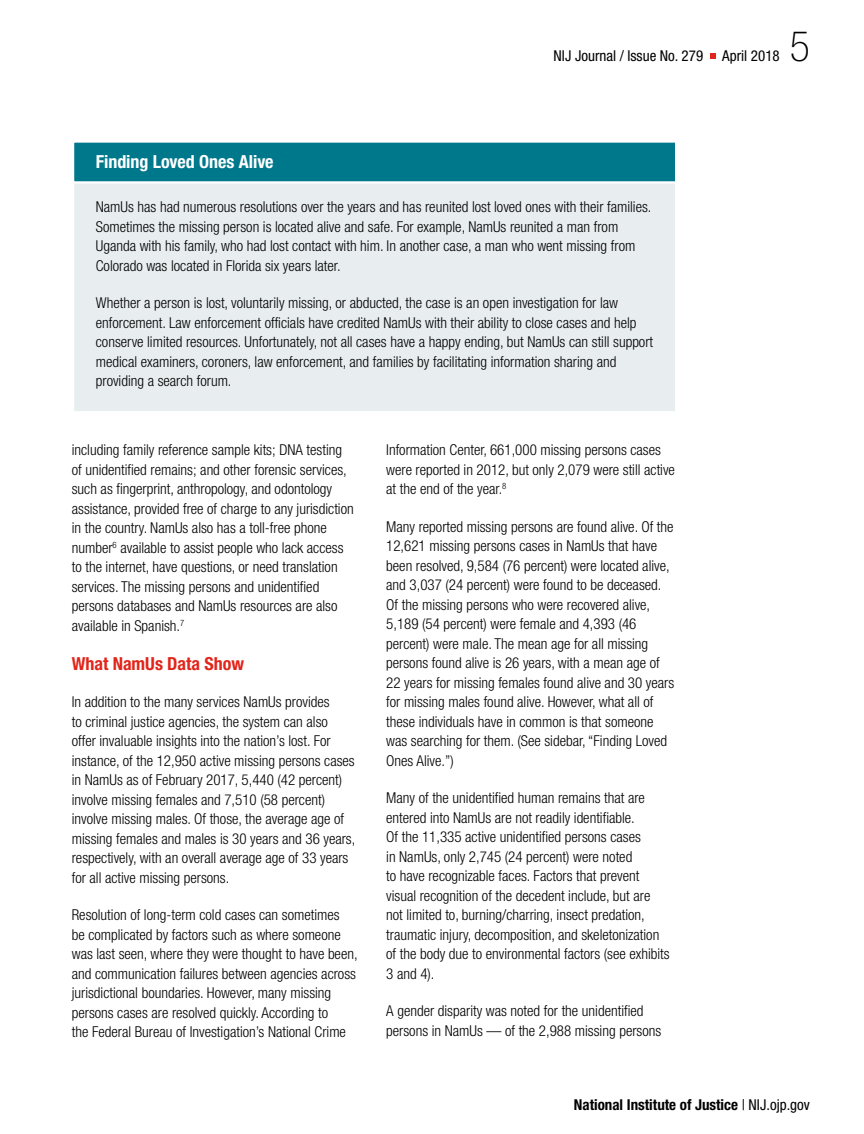
<style>
.page{position:relative;width:864px;height:1134px;background:#fff}
.page>*{position:absolute;margin:0;border:0;box-sizing:border-box;transform-origin:0 0}
.t1{font:100 condensed 42px "Helvetica Neue LT Std";color:#000}
.t2{font:700 condensed 18px "Helvetica Neue LT Std";letter-spacing:-.005em;color:#fff}
.t3{font:700 condensed 18px "Helvetica Neue LT Std";color:#e1251b}
.t4{font:300 condensed 15px/19.5px "Helvetica Neue LT Std";color:#000}
.t5{font:700 condensed 15px "Helvetica Neue LT Std";color:#000}
.t6{font:condensed 15px "Helvetica Neue LT Std";color:#000}
.s1{font-weight:400}
</style>
<div class="page">
<svg style="left:710px;top:53px;width:6px;height:5px"></svg>
<div style="left:73px;top:142px;width:603px;height:270px;background:#e8edf0"></div>
<div style="left:73px;top:142px;width:603px;height:40px;background:#00788c"></div>
<div style="left:72px;top:140px;width:605px;height:44px;border:2px solid #fff"></div>
<p class="t6" style="left:554px;top:48px;width:151px">NIJ Journal / Issue No. 279</p>
<p class="t6" style="left:722px;top:48px;width:59px">April 2018</p>
<h1 class="t1" style="left:790px;top:23px;width:22px">5</h1>
<p class="t2" style="left:96px;top:151px;width:179px">Finding Loved Ones Alive</p>
<p class="t4" style="left:96px;top:197px;width:557px">NamUs has had numerous resolutions over the years and has reunited lost loved ones with their families.<br>Sometimes the missing person is located alive and safe. For example, NamUs reunited a man from Uganda with his family, who had lost contact with him. In another case, a man who went missing from Colorado was located in Florida six years later.</p>
<p class="t4" style="left:96px;top:293px;width:559px">Whether a person is lost, voluntarily missing, or abducted, the case is an open investigation for law enforcement. Law enforcement officials have credited NamUs with their ability to close cases and help conserve limited resources. Unfortunately, not all cases have a happy ending, but NamUs can still support medical examiners, coroners, law enforcement, and families by facilitating information sharing and providing a search forum.</p>
<p class="t4" style="left:72px;top:440px;width:283px">including family reference sample kits; DNA testing of unidentified remains; and other forensic services, such as fingerprint, anthropology, and odontology assistance, provided free of charge to any jurisdiction in the country. NamUs also has a toll-free phone number<sup>6</sup> available to assist people who lack access to the internet, have questions, or need translation services. The missing persons and unidentified persons databases and NamUs resources are also available in Spanish.<sup>7</sup></p>
<p class="t3" style="left:72px;top:652px;width:174px">What NamUs Data Show</p>
<p class="t4" style="left:72px;top:692px;width:285px">In addition to the many services NamUs provides<br>to criminal justice agencies, the system can also offer invaluable insights into the nation’s lost. For instance, of the 12,950 active missing persons cases in NamUs as of February 2017, 5,440 (42 percent) involve missing females and 7,510 (58 percent) involve missing males. Of those, the average age of missing females and males is 30 years and 36 years, respectively, with an overall average age of 33 years for all active missing persons.</p>
<p class="t4" style="left:72px;top:905px;width:287px">Resolution of long-term cold cases can sometimes<br>be complicated by factors such as where someone was last seen, where they were thought to have been, and communication failures between agencies across jurisdictional boundaries. However, many missing persons cases are resolved quickly. According to<br>the Federal Bureau of Investigation’s National Crime</p>
<p class="t4" style="left:386px;top:440px;width:290px">Information Center, 661,000 missing persons cases were reported in 2012, but only 2,079 were still active at the end of the year.<sup>8</sup></p>
<p class="t4" style="left:386px;top:517px;width:290px">Many reported missing persons are found alive. Of the 12,621 missing persons cases in NamUs that have been resolved, 9,584 (76 percent) were located alive, and 3,037 (24 percent) were found to be deceased.<br>Of the missing persons who were recovered alive, 5,189 (54 percent) were female and 4,393 (46 percent) were male. The mean age for all missing persons found alive is 26 years, with a mean age of 22 years for missing females found alive and 30 years for missing males found alive. However, what all of these individuals have in common is that someone was searching for them. (See sidebar, “Finding Loved Ones Alive.”)</p>
<p class="t4" style="left:386px;top:788px;width:285px">Many of the unidentified human remains that are entered into NamUs are not readily identifiable.<br>Of the 11,335 active unidentified persons cases<br>in NamUs, only 2,745 (24 percent) were noted<br>to have recognizable faces. Factors that prevent visual recognition of the decedent include, but are not limited to, burning/charring, insect predation, traumatic injury, decomposition, and skeletonization of the body due to environmental factors (see exhibits 3 and 4).</p>
<p class="t4" style="left:386px;top:1001px;width:277px">A gender disparity was noted for the unidentified persons in NamUs — of the 2,988 missing persons</p>
<p class="t5" style="left:574px;top:1095px;width:238px">National Institute of Justice <span class="s1">| NIJ.ojp.gov</span></p>
</div>
